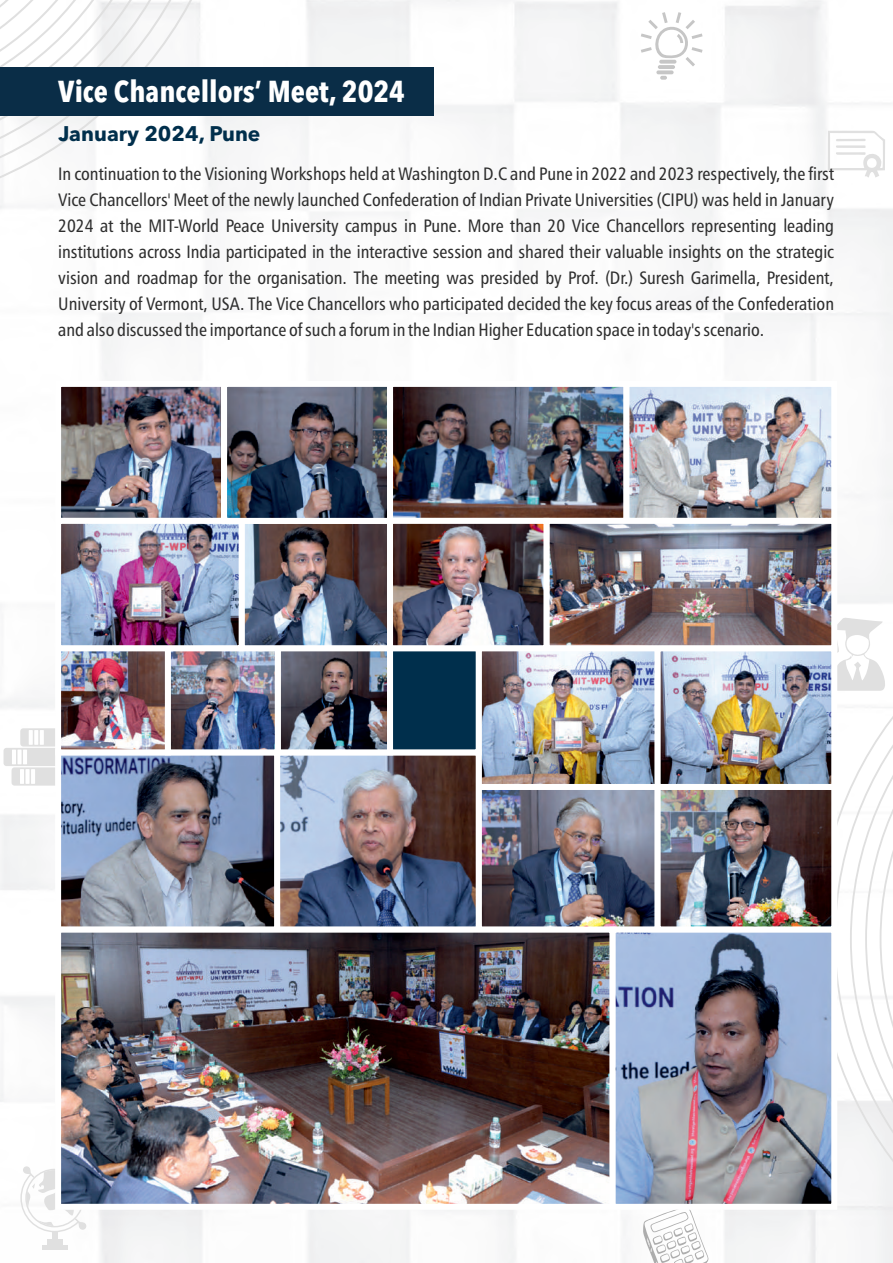
<style>
.page{position:relative;width:893px;height:1263px;background:#fff}
.page>*{position:absolute;margin:0;border:0;box-sizing:border-box;transform-origin:0 0}
.t1{font:700 condensed 30px "Avenir Next LT Pro";color:#fff}
.t2{font:700 21px "Avenir Next LT Pro";color:#002f4c}
.t3{font:18px/26px "Humanist 777 BT Roman Condensed B";color:#2e2e2e;text-align:justify}
</style>
<div class="page">
<img style="left:0;top:0;width:893px;height:1263px">
<svg style="left:0;top:0;width:239px;height:212px"></svg>
<svg style="left:817px;top:571px;width:76px;height:692px"></svg>
<svg style="left:837px;top:617px;width:53px;height:74px"></svg>
<svg style="left:828px;top:129px;width:57px;height:49px"></svg>
<svg style="left:641px;top:12px;width:62px;height:54px"></svg>
<svg style="left:659px;top:60px;width:17px;height:4px"></svg>
<hr style="left:658px;top:65px;width:17px;height:4px;background:#c6c6c6;border-radius:2px">
<svg style="left:656px;top:70px;width:18px;height:4px"></svg>
<svg style="left:660px;top:76px;width:7px;height:4px"></svg>
<div style="left:47px;top:1239px;width:15px;height:6px;background:#e0e0e0"></div>
<div style="left:52px;top:1231px;width:6px;height:8px;background:#e0e0e0"></div>
<div style="left:42px;top:1245px;width:26px;height:5px;background:#e0e0e0"></div>
<svg style="left:20px;top:1166px;width:66px;height:66px"></svg>
<svg style="left:643px;top:1210px;width:66px;height:53px"></svg>
<div style="left:4px;top:748px;width:72px;height:18px;background:#e0e0e0;border-radius:3px"></div>
<hr style="left:12px;top:749px;width:4px;height:15px;background:#fff">
<div style="left:17px;top:749px;width:5px;height:15px;background:#fff"></div>
<hr style="left:23px;top:749px;width:4px;height:15px;background:#fff">
<div style="left:12px;top:767px;width:72px;height:19px;background:#e0e0e0;border-radius:3px"></div>
<hr style="left:20px;top:769px;width:4px;height:15px;background:#fff">
<svg style="left:26px;top:769px;width:4px;height:15px"></svg>
<hr style="left:31px;top:769px;width:4px;height:15px;background:#fff">
<div style="left:20px;top:728px;width:73px;height:18px;background:#e0e0e0;border-radius:3px"></div>
<hr style="left:29px;top:730px;width:4px;height:15px;background:#fff">
<hr style="left:34px;top:730px;width:4px;height:15px;background:#fff">
<hr style="left:40px;top:730px;width:4px;height:15px;background:#fff">
<div style="left:0;top:67px;width:433px;height:48px;background:#0a2d47"></div>
<img style="left:483px;top:652px;width:347px;height:274px">
<div style="left:476px;top:784px;width:185px;height:149px;border:6px solid #fff"></div>
<div style="left:655px;top:784px;width:182px;height:149px;border:6px solid #fff"></div>
<div style="left:476px;top:645px;width:185px;height:145px;border:6px solid #fff"></div>
<img style="left:62px;top:756px;width:413px;height:170px">
<div style="left:274px;top:749px;width:208px;height:184px;border:6px solid #fff"></div>
<div style="left:55px;top:749px;width:225px;height:184px;border:6px solid #fff"></div>
<img style="left:62px;top:652px;width:324px;height:96px">
<div style="left:275px;top:645px;width:118px;height:110px;border:6px solid #fff"></div>
<div style="left:55px;top:645px;width:116px;height:110px;border:6px solid #fff"></div>
<div style="left:165px;top:645px;width:116px;height:110px;border:6px solid #fff"></div>
<img style="left:62px;top:934px;width:768px;height:269px">
<div style="left:609px;top:927px;width:228px;height:283px;border:6px solid #fff"></div>
<div style="left:55px;top:927px;width:560px;height:283px;border:6px solid #fff"></div>
<div style="left:655px;top:645px;width:182px;height:145px;border:6px solid #fff"></div>
<div style="left:387px;top:645px;width:95px;height:110px;background:#002f4c;border:6px solid #fff"></div>
<img style="left:62px;top:525px;width:480px;height:119px">
<div style="left:239px;top:518px;width:154px;height:133px;border:6px solid #fff"></div>
<img style="left:62px;top:388px;width:768px;height:129px">
<div style="left:55px;top:381px;width:172px;height:143px;border:6px solid #fff"></div>
<div style="left:55px;top:518px;width:190px;height:133px;border:6px solid #fff"></div>
<div style="left:221px;top:381px;width:172px;height:143px;border:6px solid #fff"></div>
<div style="left:387px;top:381px;width:242px;height:143px;border:6px solid #fff"></div>
<div style="left:623px;top:381px;width:214px;height:143px;border:6px solid #fff"></div>
<img style="left:550px;top:525px;width:280px;height:119px">
<div style="left:543px;top:518px;width:294px;height:133px;border:6px solid #fff"></div>
<div style="left:387px;top:518px;width:162px;height:133px;border:6px solid #fff"></div>
<h1 class="t1" style="left:58px;top:80px;width:348px">Vice Chancellors’ Meet, 2024</h1>
<p class="t2" style="left:58px;top:125px;width:204px">January 2024, Pune</p>
<p class="t3" style="left:58px;top:162px;width:777px">In continuation to the Visioning Workshops held at Washington D.C and Pune in 2022 and 2023 respectively, the first Vice Chancellors' Meet of the newly launched Confederation of Indian Private Universities (CIPU) was held in January 2024 at the MIT-World Peace University campus in Pune. More than 20 Vice Chancellors representing leading institutions across India participated in the interactive session and shared their valuable insights on the strategic vision and roadmap for the organisation. The meeting was presided by Prof. (Dr.) Suresh Garimella, President, University of Vermont, USA. The Vice Chancellors who participated decided the key focus areas of the Confederation and also discussed the importance of such a forum in the Indian Higher Education space in today's scenario.</p>
</div>
